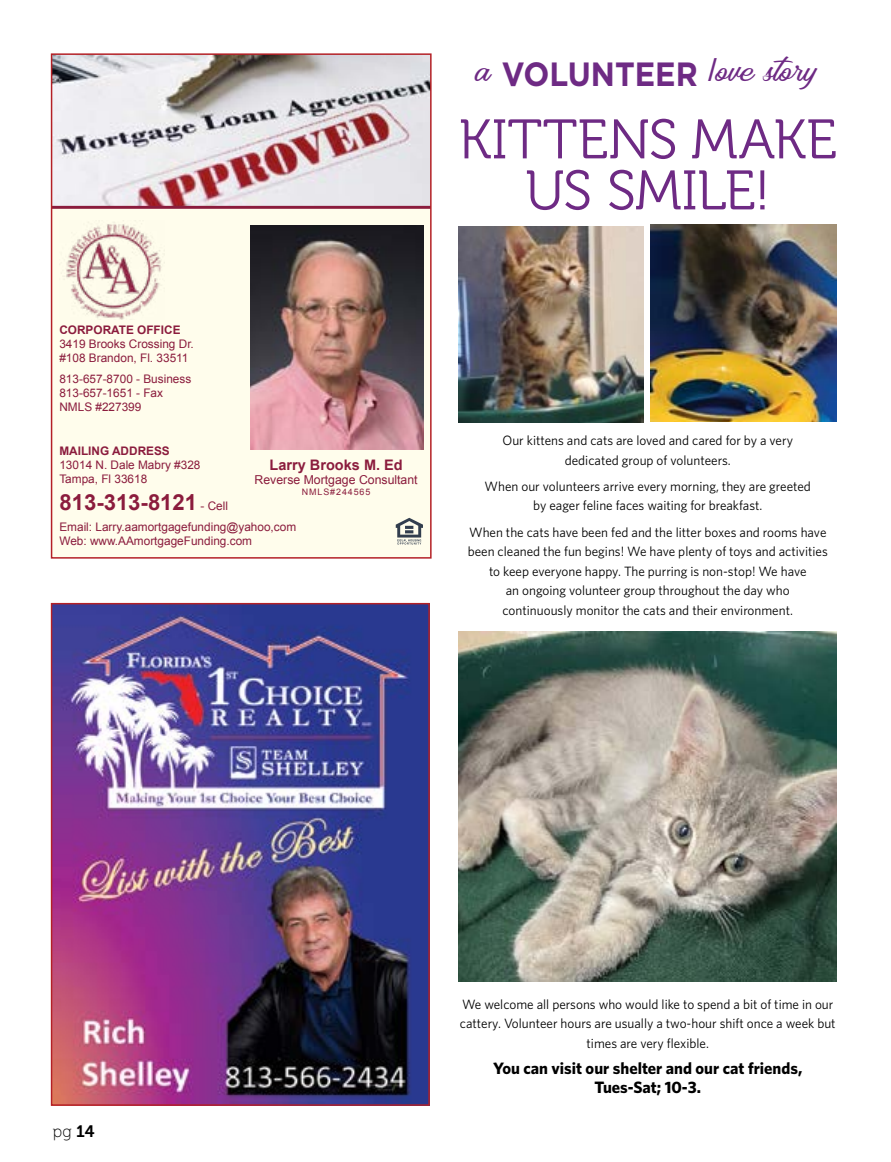
<style>
.page{position:relative;width:891px;height:1162px;background:#fff}
.page>*{position:absolute;margin:0;border:0;box-sizing:border-box;transform-origin:0 0}
.t1{font:55.5px/51px "Museo 300";letter-spacing:-.005em;color:#6e2a84;text-align:center}
.t2{font:italic 31.35px "Ecosmith Script";color:#6e2a84;scale:1.22 1}
.t3{font:700 22.2px "Arial";color:#8b1c3d}
.t4{font:700 16.5px/19.5px "Whitney HTF";color:#000;text-align:center}
.t5{font:16.5px "Museo 100";color:#000}
.t6{font:700 14.55px "Arial";color:#8b1c3d}
.t7{font:13.5px/19.5px "Whitney HTF";color:#000;text-align:center}
.t8{font:12.3px "Arial";color:#8b1c3d}
.t9{font:11.85px/14.1px "Arial";color:#8b1c3d}
.t10{font:700 11.85px "Arial";color:#8b1c3d}
.t11{font:9px "Arial";letter-spacing:.1em;color:#8b1c3d}
.s1{font-family:"Gotham HTF";font-weight:700;font-style:normal;font-size:33.6px}
.s2{font-family:"Gotham HTF"}
.s3{font-weight:400;font-size:11.85px}
.s4{font-family:"Museo 700"}
</style>
<div class="page">
<img style="left:53px;top:605px;width:375px;height:498px">
<div style="left:52px;top:116px;width:379px;height:442px;background:#fffdec"></div>
<img style="left:54px;top:56px;width:375px;height:153px">
<img style="left:66px;top:222px;width:96px;height:98px">
<svg style="left:396px;top:518px;width:27px;height:26px"></svg>
<img style="left:250px;top:225px;width:173px;height:224px">
<div style="left:51px;top:53px;width:381px;height:505px;border:2px solid #b42026"></div>
<img style="left:459px;top:227px;width:184px;height:195px">
<img style="left:459px;top:631px;width:378px;height:350px">
<img style="left:650px;top:225px;width:187px;height:196px">
<h2 class="t2" style="left:475px;top:44px;width:281px">a<span class="s1">VOLUNTEER</span> <span class="s2">l</span>ove story</h2>
<h1 class="t1" style="left:459px;top:115px;width:380px">KITTENS MAKE<br>US SMILE!</h1>
<p class="t10" style="left:59px;top:322px;width:123px">CORPORATE OFFICE</p>
<p class="t9" style="left:59px;top:337px;width:136px">3419 Brooks Crossing Dr. #108 Brandon, Fl. 33511</p>
<p class="t9" style="left:59px;top:372px;width:133px">813-657-8700 - Business<br>813-657-1651 - Fax<br>NMLS #227399</p>
<p class="t10" style="left:59px;top:443px;width:112px">MAILING ADDRESS</p>
<p class="t9" style="left:59px;top:458px;width:143px">13014 N. Dale Mabry #328<br>Tampa, Fl 33618</p>
<h3 class="t3" style="left:59px;top:487px;width:170px">813-313-8121 <span class="s3">- Cell</span></h3>
<p class="t9" style="left:59px;top:519px;width:238px">Email: Larry.aamortgagefunding@yahoo,com<br>Web: www.AAmortgageFunding.com</p>
<p class="t6" style="left:270px;top:455px;width:135px">Larry Brooks M. Ed</p>
<p class="t8" style="left:255px;top:472px;width:165px">Reverse Mortgage Consultant</p>
<p class="t11" style="left:302px;top:486px;width:70px">NMLS#244565</p>
<p class="t7" style="left:503px;top:430px;width:292px">Our kittens and cats are loved and cared for by a very dedicated group of volunteers.</p>
<p class="t7" style="left:485px;top:476px;width:328px">When our volunteers arrive every morning, they are greeted by eager feline faces waiting for breakfast.</p>
<p class="t7" style="left:468px;top:522px;width:362px">When the cats have been fed and the litter boxes and rooms have been cleaned the fun begins! We have plenty of toys and activities to keep everyone happy. The purring is non-stop! We have<br>an ongoing volunteer group throughout the day who<br>continuously monitor the cats and their environment.</p>
<p class="t5" style="left:53px;top:1122px;width:43px">pg <span class="s4">14</span></p>
<p class="t7" style="left:460px;top:993px;width:377px">We welcome all persons who would like to spend a bit of time in our cattery. Volunteer hours are usually a two-hour shift once a week but times are very flexible.</p>
<p class="t4" style="left:493px;top:1057px;width:311px">You can visit our shelter and our cat friends,<br>Tues-Sat; 10-3.</p>
</div>
